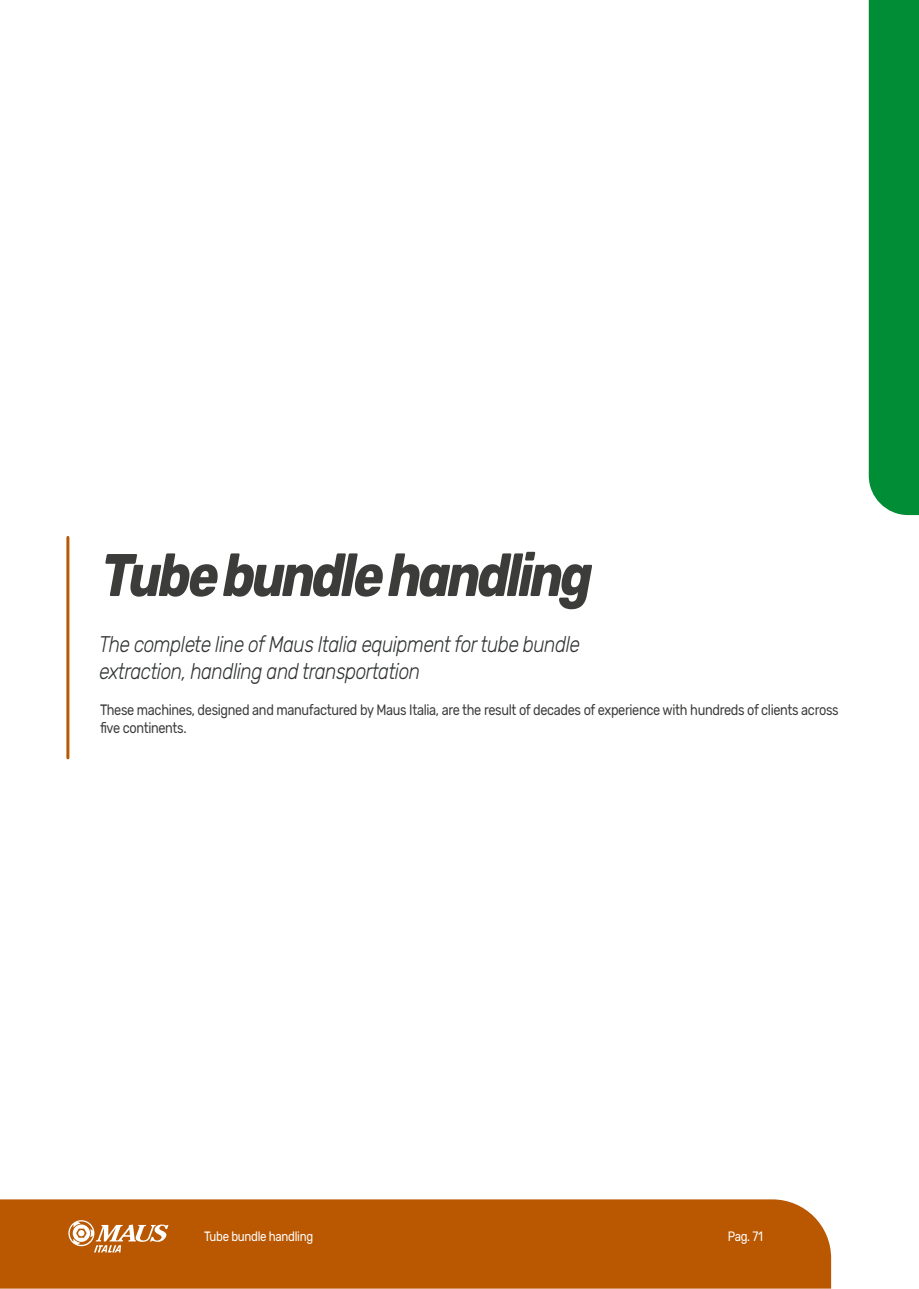
<style>
.page{position:relative;width:919px;height:1289px;background:#fff}
.page>*{position:absolute;margin:0;border:0;box-sizing:border-box;transform-origin:0 0}
.t1{font:italic 700 60px "Rubik";letter-spacing:-.06em;color:#3c3c3b;scale:.85 1}
.t2{font:italic 300 22.5px/27px "Rubik";letter-spacing:-.025em;color:#303431;scale:.85 1}
.t3{font:15px/18px "Rubik";letter-spacing:-.025em;color:#3c3c3b;scale:.85 1}
.t4{font:13.5px "Rubik";letter-spacing:-.025em;color:#fff;scale:.85 1}
</style>
<div class="page">
<hr style="left:66px;top:537px;width:3px;height:220px;background:#ba5802">
<div style="left:0;top:1199px;width:831px;height:89px;background:#ba5802"></div>
<svg style="left:68px;top:1220px;width:100px;height:32px"></svg>
<div style="left:868px;top:0;width:50px;height:515px;background:#008d36"></div>
<h1 class="t1" style="left:102px;top:540px;width:579px">Tube bundle handling</h1>
<h2 class="t2" style="left:99px;top:631px;width:567px">The complete line of Maus Italia equipment for tube bundle extraction, handling and transportation</h2>
<p class="t3" style="left:100px;top:701px;width:870px">These machines, designed and manufactured by Maus Italia, are the result of decades of experience with hundreds of clients across five continents.</p>
<p class="t4" style="left:204px;top:1228px;width:130px">Tube bundle handling</p>
<p class="t4" style="left:727px;top:1228px;width:43px">Pag. 71</p>
</div>
